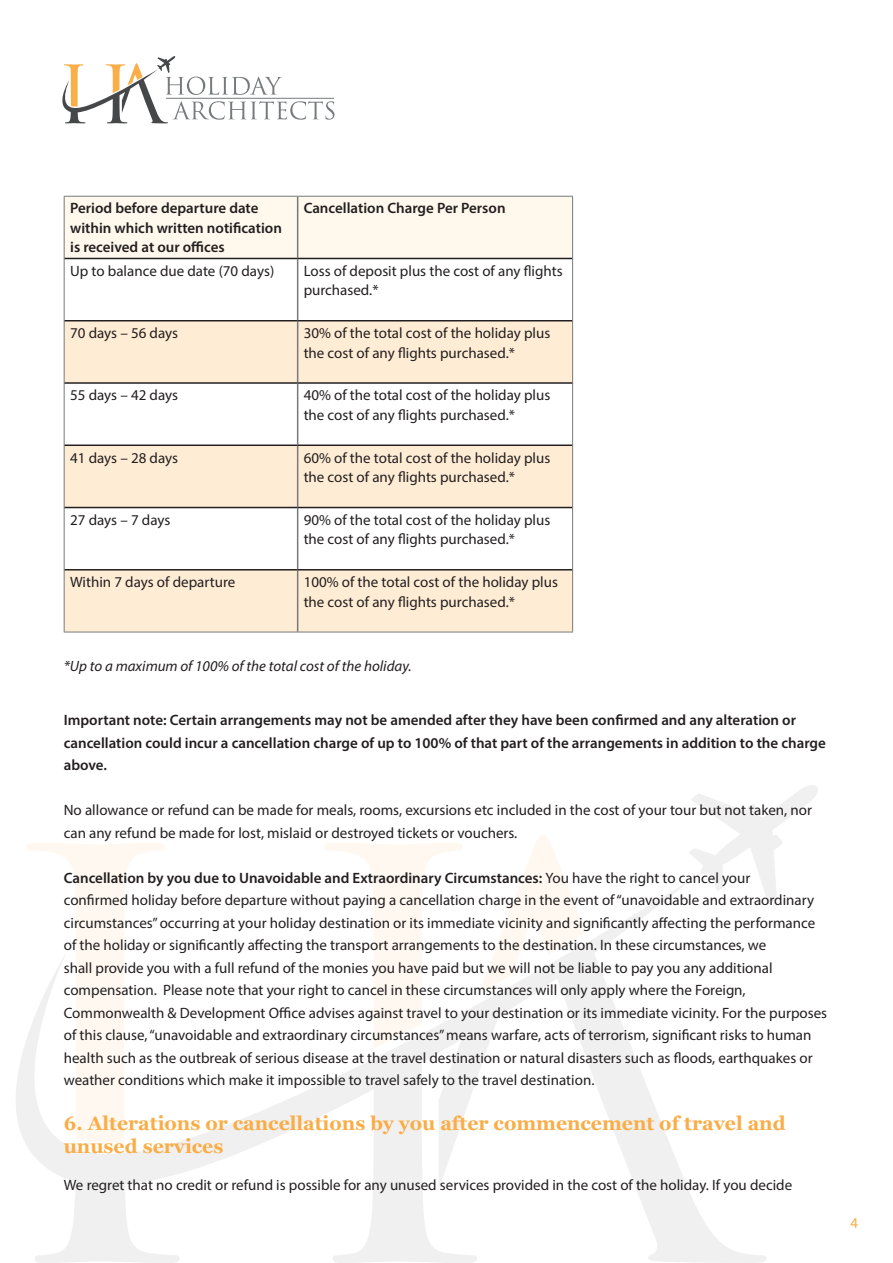
<style>
.page{position:relative;width:893px;height:1263px;background:#fff}
.page>*{position:absolute;margin:0;border:0;box-sizing:border-box;transform-origin:0 0}
.t1{font:700 19.5px/22.5px "Georgia";color:#faad47}
.t2{font:15px/22.5px "Myriad Pro";color:#231f20}
.t3{font:600 15px/19.5px "Myriad Pro";color:#231f20}
.t4{font:italic 15px "Myriad Pro";color:#231f20}
.t5{font:15px "Myriad Pro";color:#faad47}
.s1{font-weight:600}
</style>
<div class="page">
<svg style="left:522px;top:835px;width:43px;height:44px"></svg>
<svg style="left:26px;top:843px;width:139px;height:36px"></svg>
<svg style="left:324px;top:843px;width:139px;height:36px"></svg>
<svg style="left:689px;top:785px;width:129px;height:119px"></svg>
<svg style="left:16px;top:879px;width:751px;height:384px"></svg>
<div style="left:65px;top:197px;width:507px;height:61px;background:#fef8ed"></div>
<svg style="left:65px;top:321px;width:507px;height:311px;fill:#feecd4"></svg>
<hr style="left:64px;top:196px;width:234px;height:1px;background:#767a7c">
<hr style="left:64px;top:197px;width:1px;height:61px;background:#767a7c">
<hr style="left:298px;top:196px;width:275px;height:1px;background:#767a7c">
<hr style="left:572px;top:197px;width:1px;height:61px;background:#767a7c">
<hr style="left:64px;top:258px;width:1px;height:63px;background:#767a7c">
<hr style="left:572px;top:258px;width:1px;height:63px;background:#767a7c">
<hr style="left:64px;top:321px;width:1px;height:62px;background:#767a7c">
<hr style="left:572px;top:321px;width:1px;height:62px;background:#767a7c">
<hr style="left:64px;top:383px;width:1px;height:62px;background:#767a7c">
<hr style="left:572px;top:383px;width:1px;height:62px;background:#767a7c">
<hr style="left:64px;top:445px;width:1px;height:62px;background:#767a7c">
<hr style="left:572px;top:445px;width:1px;height:62px;background:#767a7c">
<hr style="left:64px;top:507px;width:1px;height:63px;background:#767a7c">
<hr style="left:572px;top:507px;width:1px;height:63px;background:#767a7c">
<hr style="left:64px;top:570px;width:1px;height:62px;background:#767a7c">
<hr style="left:572px;top:570px;width:1px;height:62px;background:#767a7c">
<hr style="left:64px;top:632px;width:234px;height:1px;background:#767a7c">
<hr style="left:298px;top:632px;width:275px;height:1px;background:#767a7c">
<hr style="left:297px;top:197px;width:1px;height:61px;background:#767a7c">
<hr style="left:297px;top:259px;width:1px;height:61px;background:#767a7c">
<hr style="left:297px;top:321px;width:1px;height:61px;background:#767a7c">
<hr style="left:297px;top:384px;width:1px;height:60px;background:#767a7c">
<hr style="left:297px;top:446px;width:1px;height:61px;background:#767a7c">
<hr style="left:297px;top:508px;width:1px;height:61px;background:#767a7c">
<hr style="left:297px;top:570px;width:1px;height:62px;background:#767a7c">
<hr style="left:65px;top:258px;width:233px;height:1px;background:#231f20">
<hr style="left:298px;top:258px;width:274px;height:1px;background:#231f20">
<hr style="left:65px;top:320px;width:233px;height:1px;background:#231f20">
<hr style="left:298px;top:320px;width:274px;height:1px;background:#231f20">
<hr style="left:65px;top:382px;width:233px;height:2px;background:#231f20">
<hr style="left:298px;top:382px;width:274px;height:2px;background:#231f20">
<hr style="left:65px;top:444px;width:233px;height:2px;background:#231f20">
<hr style="left:298px;top:444px;width:274px;height:2px;background:#231f20">
<hr style="left:65px;top:507px;width:233px;height:1px;background:#231f20">
<hr style="left:298px;top:507px;width:274px;height:1px;background:#231f20">
<hr style="left:65px;top:569px;width:233px;height:1px;background:#231f20">
<hr style="left:298px;top:569px;width:274px;height:1px;background:#231f20">
<svg style="left:62px;top:56px;width:272px;height:67px"></svg>
<p class="t3" style="left:70px;top:198px;width:213px">Period before departure date within which written notification is received at our offices</p>
<p class="t3" style="left:304px;top:198px;width:203px">Cancellation Charge Per Person</p>
<p class="t2" style="left:70px;top:259px;width:206px">Up to balance due date (70 days)</p>
<p class="t2" style="left:304px;top:261px;width:261px;line-height:19.5px">Loss of deposit plus the cost of any flights purchased.*</p>
<p class="t2" style="left:70px;top:321px;width:109px">70 days – 56 days</p>
<p class="t2" style="left:304px;top:323px;width:248px;line-height:19.5px">30% of the total cost of the holiday plus the cost of any flights purchased.*</p>
<p class="t2" style="left:70px;top:384px;width:109px">55 days – 42 days</p>
<p class="t2" style="left:304px;top:385px;width:248px;line-height:19.5px">40% of the total cost of the holiday plus the cost of any flights purchased.*</p>
<p class="t2" style="left:70px;top:446px;width:109px">41 days – 28 days</p>
<p class="t2" style="left:304px;top:447px;width:248px;line-height:19.5px">60% of the total cost of the holiday plus the cost of any flights purchased.*</p>
<p class="t2" style="left:70px;top:508px;width:102px">27 days – 7 days</p>
<p class="t2" style="left:304px;top:510px;width:248px;line-height:19.5px">90% of the total cost of the holiday plus the cost of any flights purchased.*</p>
<p class="t2" style="left:70px;top:570px;width:167px">Within 7 days of departure</p>
<p class="t2" style="left:304px;top:572px;width:256px;line-height:19.5px">100% of the total cost of the holiday plus the cost of any flights purchased.*</p>
<p class="t4" style="left:64px;top:657px;width:349px">*Up to a maximum of 100% of the total cost of the holiday.</p>
<p class="t3" style="left:64px;top:709px;width:764px;line-height:22.5px">Important note: Certain arrangements may not be amended after they have been confirmed and any alteration or cancellation could incur a cancellation charge of up to 100% of that part of the arrangements in addition to the charge above.</p>
<p class="t2" style="left:64px;top:799px;width:750px">No allowance or refund can be made for meals, rooms, excursions etc included in the cost of your tour but not taken, nor can any refund be made for lost, mislaid or destroyed tickets or vouchers.</p>
<p class="t2" style="left:64px;top:866px;width:765px"><span class="s1">Cancellation by you due to Unavoidable and Extraordinary Circumstances:</span> You have the right to cancel your<br>confirmed holiday before departure without paying a cancellation charge in the event of “unavoidable and extraordinary circumstances” occurring at your holiday destination or its immediate vicinity and significantly affecting the performance of the holiday or significantly affecting the transport arrangements to the destination. In these circumstances, we<br>shall provide you with a full refund of the monies you have paid but we will not be liable to pay you any additional compensation. Please note that your right to cancel in these circumstances will only apply where the Foreign, Commonwealth &amp; Development Office advises against travel to your destination or its immediate vicinity. For the purposes of this clause, “unavoidable and extraordinary circumstances” means warfare, acts of terrorism, significant risks to human health such as the outbreak of serious disease at the travel destination or natural disasters such as floods, earthquakes or weather conditions which make it impossible to travel safely to the travel destination.</p>
<h1 class="t1" style="left:64px;top:1111px;width:723px">6. Alterations or cancellations by you after commencement of travel and unused services</h1>
<p class="t2" style="left:64px;top:1174px;width:730px">We regret that no credit or refund is possible for any unused services provided in the cost of the holiday. If you decide</p>
<p class="t5" style="left:850px;top:1214px;width:9px">4</p>
</div>
